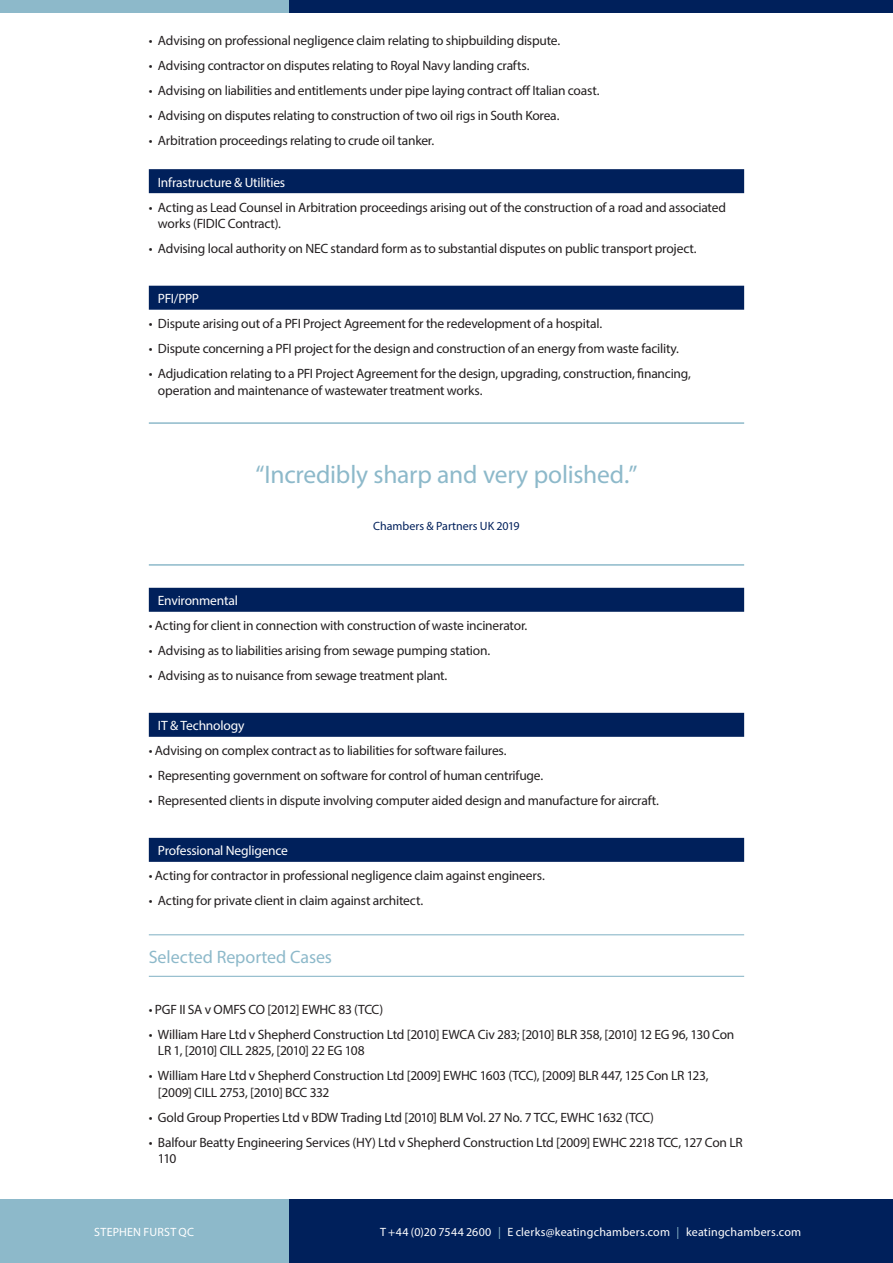
<style>
.page{position:relative;width:893px;height:1263px;background:#fff}
.page>*{position:absolute;margin:0;border:0;box-sizing:border-box;transform-origin:0 0}
.t1{font:25.5px "Myriad Pro";letter-spacing:-.01em;color:#8db9ca}
.t2{font:18px "Myriad Pro";letter-spacing:-.005em;color:#8db9ca}
.t3{font:13.5px/16.5px "Myriad Pro";letter-spacing:-.015em;color:#231f20}
.t4{font:13.5px "Myriad Pro";letter-spacing:-.015em;color:#fff}
.t5{font:12px "Myriad Pro";letter-spacing:.02em;color:#fff}
.t6{font:12px "Myriad Pro";letter-spacing:-.005em;color:#00205b}
.s1{color:#8db9ca}
</style>
<div class="page">
<div style="left:288px;top:1199px;width:605px;height:64px;background:#00205b"></div>
<div style="left:0;top:1199px;width:288px;height:64px;background:#8db9ca"></div>
<div style="left:289px;top:0;width:604px;height:13px;background:#00205b"></div>
<div style="left:0;top:0;width:289px;height:13px;background:#8db9ca"></div>
<div style="left:149px;top:169px;width:595px;height:24px;background:#00205b"></div>
<div style="left:149px;top:286px;width:595px;height:24px;background:#00205b"></div>
<hr style="left:149px;top:422px;width:595px;height:2px;background:#8db9ca">
<hr style="left:149px;top:564px;width:595px;height:2px;background:#8db9ca">
<div style="left:149px;top:588px;width:595px;height:24px;background:#00205b"></div>
<div style="left:149px;top:713px;width:595px;height:24px;background:#00205b"></div>
<div style="left:149px;top:838px;width:595px;height:24px;background:#00205b"></div>
<hr style="left:149px;top:934px;width:595px;height:1px;background:#8db9ca">
<hr style="left:149px;top:976px;width:595px;height:1px;background:#8db9ca">
<p class="t3" style="left:149px;top:32px;width:413px">• Advising on professional negligence claim relating to shipbuilding dispute.</p>
<p class="t3" style="left:149px;top:57px;width:382px">• Advising contractor on disputes relating to Royal Navy landing crafts.</p>
<p class="t3" style="left:149px;top:82px;width:452px">• Advising on liabilities and entitlements under pipe laying contract off Italian coast.</p>
<p class="t3" style="left:149px;top:107px;width:412px">• Advising on disputes relating to construction of two oil rigs in South Korea.</p>
<p class="t3" style="left:149px;top:132px;width:287px">• Arbitration proceedings relating to crude oil tanker.</p>
<p class="t4" style="left:158px;top:174px;width:129px">Infrastructure &amp; Utilities</p>
<p class="t3" style="left:158px;top:199px;width:570px;text-indent:-9px">• Acting as Lead Counsel in Arbitration proceedings arising out of the construction of a road and associated works (FIDIC Contract).</p>
<p class="t3" style="left:149px;top:240px;width:549px">• Advising local authority on NEC standard form as to substantial disputes on public transport project.</p>
<p class="t4" style="left:158px;top:290px;width:43px">PFI/PPP</p>
<p class="t3" style="left:149px;top:315px;width:455px">• Dispute arising out of a PFI Project Agreement for the redevelopment of a hospital.</p>
<p class="t3" style="left:149px;top:340px;width:532px">• Dispute concerning a PFI project for the design and construction of an energy from waste facility.</p>
<p class="t3" style="left:158px;top:365px;width:535px;text-indent:-9px">• Adjudication relating to a PFI Project Agreement for the design, upgrading, construction, financing, operation and maintenance of wastewater treatment works.</p>
<p class="t1" style="left:256px;top:459px;width:383px">“Incredibly sharp and very polished.”</p>
<p class="t6" style="left:373px;top:519px;width:148px">Chambers &amp; Partners UK 2019</p>
<p class="t4" style="left:158px;top:592px;width:81px">Environmental</p>
<p class="t3" style="left:149px;top:617px;width:380px">• Acting for client in connection with construction of waste incinerator.</p>
<p class="t3" style="left:149px;top:642px;width:343px">• Advising as to liabilities arising from sewage pumping station.</p>
<p class="t3" style="left:149px;top:667px;width:300px">• Advising as to nuisance from sewage treatment plant.</p>
<p class="t4" style="left:158px;top:717px;width:88px">IT &amp; Technology</p>
<p class="t3" style="left:149px;top:742px;width:359px">• Advising on complex contract as to liabilities for software failures.</p>
<p class="t3" style="left:149px;top:767px;width:396px">• Representing government on software for control of human centrifuge.</p>
<p class="t3" style="left:149px;top:792px;width:512px">• Represented clients in dispute involving computer aided design and manufacture for aircraft.</p>
<p class="t4" style="left:158px;top:843px;width:132px">Professional Negligence</p>
<p class="t3" style="left:149px;top:867px;width:398px">• Acting for contractor in professional negligence claim against engineers.</p>
<p class="t3" style="left:149px;top:892px;width:276px">• Acting for private client in claim against architect.</p>
<p class="t2" style="left:149px;top:946px;width:185px">Selected Reported Cases</p>
<p class="t3" style="left:149px;top:1000px;width:236px">• PGF II SA v OMFS CO [2012] EWHC 83 (TCC)</p>
<p class="t3" style="left:158px;top:1025px;width:578px;text-indent:-9px">• William Hare Ltd v Shepherd Construction Ltd [2010] EWCA Civ 283; [2010] BLR 358, [2010] 12 EG 96, 130 Con<br>LR 1, [2010] CILL 2825, [2010] 22 EG 108</p>
<p class="t3" style="left:158px;top:1067px;width:552px;text-indent:-9px">• William Hare Ltd v Shepherd Construction Ltd [2009] EWHC 1603 (TCC), [2009] BLR 447, 125 Con LR 123, [2009] CILL 2753, [2010] BCC 332</p>
<p class="t3" style="left:149px;top:1108px;width:507px">• Gold Group Properties Ltd v BDW Trading Ltd [2010] BLM Vol. 27 No. 7 TCC, EWHC 1632 (TCC)</p>
<p class="t3" style="left:158px;top:1133px;width:586px;text-indent:-9px">• Balfour Beatty Engineering Services (HY) Ltd v Shepherd Construction Ltd [2009] EWHC 2218 TCC, 127 Con LR<br>110</p>
<p class="t5" style="left:94px;top:1224px;width:101px">STEPHEN FURST QC</p>
<p class="t5" style="left:380px;top:1224px;width:423px">T +44 (0)20 7544 2600 <span class="s1">|</span> E clerks@keatingchambers.com <span class="s1">|</span> keatingchambers.com</p>
</div>
